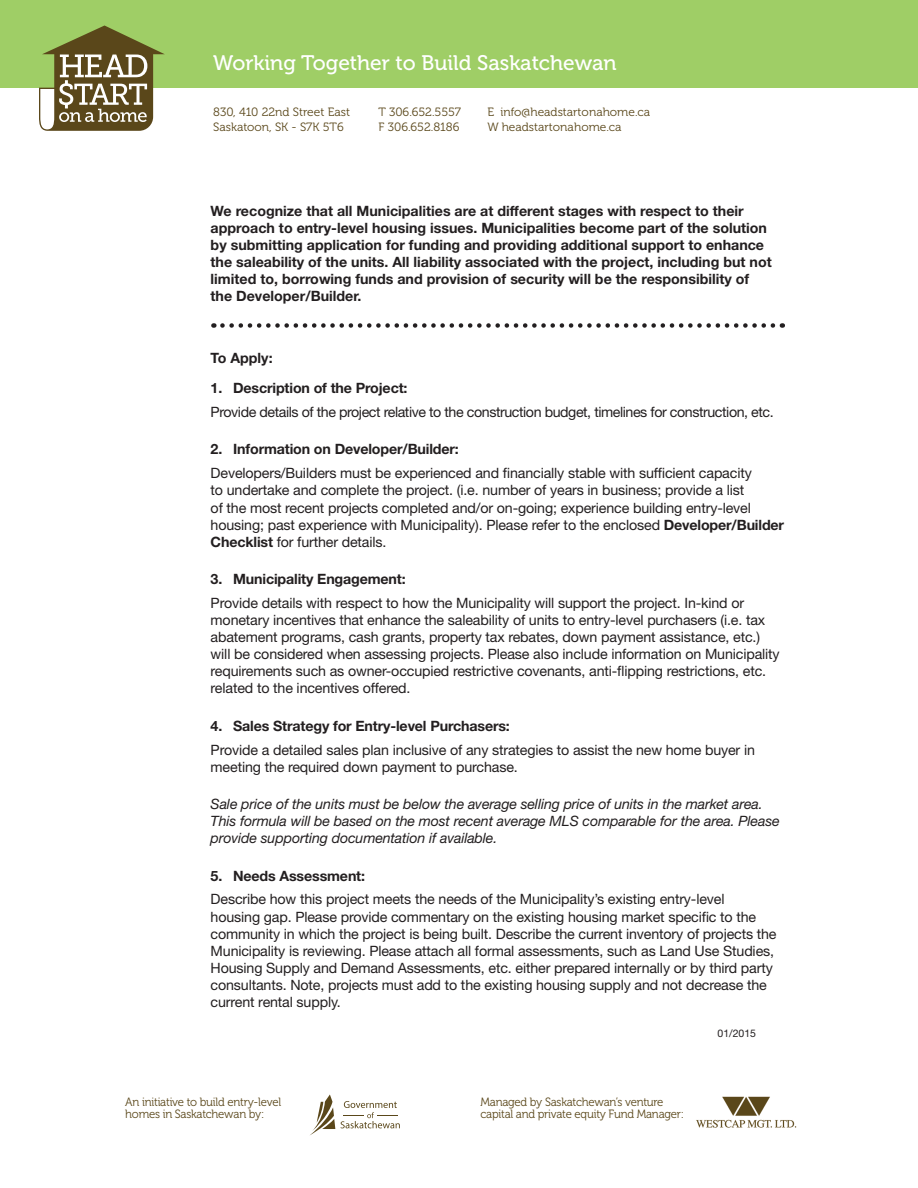
<style>
.page{position:relative;width:918px;height:1188px;background:#fff}
.page>*{position:absolute;margin:0;border:0;box-sizing:border-box;transform-origin:0 0}
.t1{font:21px "Museo 500";color:#fff}
.t2{font:14.25px/17.1px "Helvetica Neue LT Std";letter-spacing:-.01em;color:#231f20}
.t3{font:700 14.25px/17.1px "Helvetica Neue LT Std";color:#231f20}
.t4{font:italic 14.25px/17.1px "Helvetica Neue LT Std";letter-spacing:-.01em;color:#231f20}
.t5{font:14.25px "Helvetica Neue LT Std";letter-spacing:-.03em;color:#231f20}
.t6{font:12px/12px "Museo 300";letter-spacing:-.02em;color:#5a471a;scale:.95 1}
.t7{font:12px/14.4px "Museo 300";color:#5a471a}
.t8{font:12px/14.4px "Museo 300";letter-spacing:-.02em;color:#5a471a}
.t9{font:10.5px "Helvetica Neue LT Std";color:#231f20}
.s1{font-weight:700}
</style>
<div class="page">
<svg style="left:222px;top:323px;width:561px;height:5px"></svg>
<div style="left:0;top:0;width:918px;height:87px;background:#9fce66"></div>
<svg style="left:39px;top:26px;width:126px;height:105px"></svg>
<img style="left:696px;top:1096px;width:101px;height:32px">
<svg style="left:341px;top:1101px;width:59px;height:27px"></svg>
<svg style="left:310px;top:1094px;width:25px;height:41px"></svg>
<p class="t1" style="left:213px;top:51px;width:405px">Working Together to Build Saskatchewan</p>
<p class="t7" style="left:213px;top:105px;width:138px">830, 410 22nd Street East<br>Saskatoon, SK - S7K 5T6</p>
<p class="t8" style="left:379px;top:105px;width:84px">T 306.652.5557<br>F 306.652.8186</p>
<p class="t7" style="left:487px;top:105px;width:164px">E info@headstartonahome.ca<br>W headstartonahome.ca</p>
<p class="t3" style="left:211px;top:202px;width:563px">We recognize that all Municipalities are at different stages with respect to their approach to entry-level housing issues. Municipalities become part of the solution by submitting application for funding and providing additional support to enhance the saleability of the units. All liability associated with the project, including but not limited to, borrowing funds and provision of security will be the responsibility of the Developer/Builder.</p>
<p class="t3" style="left:211px;top:349px;width:64px">To Apply:</p>
<p class="t3" style="left:211px;top:379px;width:198px">1. Description of the Project:</p>
<p class="t5" style="left:211px;top:404px;width:565px">Provide details of the project relative to the construction budget, timelines for construction, etc.</p>
<p class="t3" style="left:211px;top:441px;width:250px">2. Information on Developer/Builder:</p>
<p class="t2" style="left:211px;top:465px;width:575px">Developers/Builders must be experienced and financially stable with sufficient capacity<br>to undertake and complete the project. (i.e. number of years in business; provide a list<br>of the most recent projects completed and/or on-going; experience building entry-level housing; past experience with Municipality). Please refer to the enclosed <span class="s1">Developer/Builder Checklist</span> for further details.</p>
<p class="t3" style="left:211px;top:570px;width:197px">3. Municipality Engagement:</p>
<p class="t2" style="left:211px;top:594px;width:571px">Provide details with respect to how the Municipality will support the project. In-kind or monetary incentives that enhance the saleability of units to entry-level purchasers (i.e. tax abatement programs, cash grants, property tax rebates, down payment assistance, etc.) will be considered when assessing projects. Please also include information on Municipality requirements such as owner-occupied restrictive covenants, anti-flipping restrictions, etc. related to the incentives offered.</p>
<p class="t3" style="left:211px;top:717px;width:301px">4. Sales Strategy for Entry-level Purchasers:</p>
<p class="t2" style="left:211px;top:741px;width:546px">Provide a detailed sales plan inclusive of any strategies to assist the new home buyer in meeting the required down payment to purchase.</p>
<p class="t4" style="left:211px;top:795px;width:571px">Sale price of the units must be below the average selling price of units in the market area.<br>This formula will be based on the most recent average MLS comparable for the area. Please provide supporting documentation if available.</p>
<p class="t3" style="left:211px;top:867px;width:156px">5. Needs Assessment:</p>
<p class="t2" style="left:211px;top:891px;width:568px">Describe how this project meets the needs of the Municipality’s existing entry-level housing gap. Please provide commentary on the existing housing market specific to the community in which the project is being built. Describe the current inventory of projects the Municipality is reviewing. Please attach all formal assessments, such as Land Use Studies, Housing Supply and Demand Assessments, etc. either prepared internally or by third party consultants. Note, projects must add to the existing housing supply and not decrease the current rental supply.</p>
<p class="t9" style="left:718px;top:1027px;width:40px">01/2015</p>
<p class="t6" style="left:125px;top:1097px;width:166px">An initiative to build entry-level homes in Saskatchewan by:</p>
<p class="t6" style="left:481px;top:1097px;width:216px">Managed by Saskatchewan’s venture capital and private equity Fund Manager:</p>
</div>
